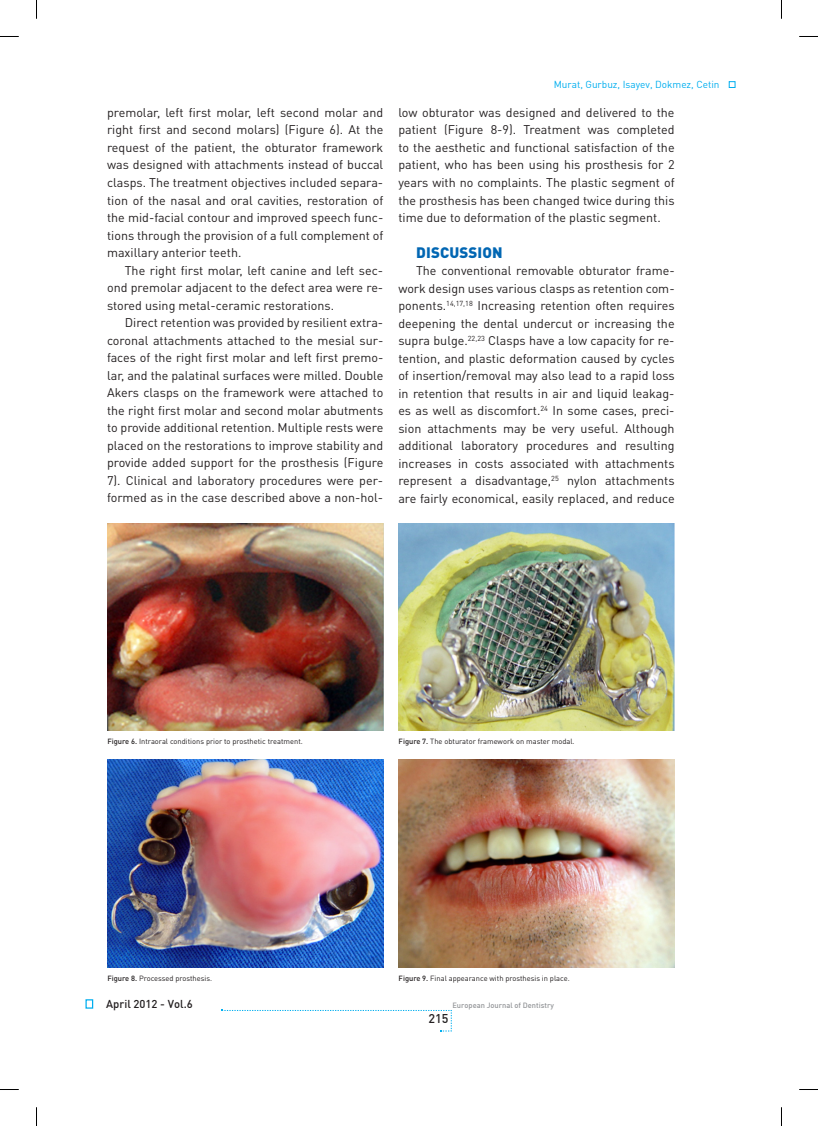
<style>
.page{position:relative;width:818px;height:1126px;background:#fff}
.page>*{position:absolute;margin:0;border:0;box-sizing:border-box;transform-origin:0 0}
.t1{font:900 15px "DIN Pro";color:#0166b3}
.t2{font:12.5px/17.5px "DIN Pro";color:#231f20;text-align:justify}
.t3{font:12.5px "Din B Medium";color:#231f20}
.t4{font:11.25px "Din B Medium";color:#231f20}
.t5{font:10px "Din B Regular";color:#00aeef}
.t6{font:7.5px "DIN Pro";color:#231f20}
.t7{font:7.5px "Din B Medium";color:#939598}
.s1{font-weight:500}
</style>
<div class="page">
<div style="left:85px;top:999px;width:8px;height:9px;border:1px solid #00aeef"></div>
<svg style="left:222px;top:1009px;width:230px;height:22px"></svg>
<img style="left:107px;top:523px;width:276px;height:207px">
<img style="left:398px;top:523px;width:276px;height:207px">
<img style="left:107px;top:759px;width:276px;height:208px">
<img style="left:398px;top:759px;width:276px;height:208px">
<div style="left:728px;top:81px;width:6px;height:7px;border:1px solid #00aeef"></div>
<svg style="left:0;top:36px;width:19px;height:1px"></svg>
<svg style="left:799px;top:36px;width:18px;height:1px"></svg>
<svg style="left:0;top:1089px;width:19px;height:1px"></svg>
<svg style="left:799px;top:1089px;width:18px;height:1px"></svg>
<svg style="left:36px;top:0;width:1px;height:19px"></svg>
<svg style="left:36px;top:1107px;width:1px;height:18px"></svg>
<p class="t2" style="left:107px;top:103px;width:277px">premolar, left first molar, left second molar and right first and second molars) (Figure 6). At the request of the patient, the obturator framework was designed with attachments instead of buccal clasps. The treatment objectives included separa&shy;tion of the nasal and oral cavities, restoration of the mid-facial contour and improved speech func&shy;tions through the provision of a full complement of maxillary anterior teeth.</p>
<p class="t2" style="left:107px;top:261px;width:277px;text-indent:18px">The right first molar, left canine and left sec&shy;ond premolar adjacent to the defect area were re&shy;stored using metal-ceramic restorations.</p>
<p class="t2" style="left:107px;top:313px;width:277px;text-indent:18px">Direct retention was provided by resilient extra&shy;coronal attachments attached to the mesial sur&shy;faces of the right first molar and left first premo&shy;lar, and the palatinal surfaces were milled. Double Akers clasps on the framework were attached to the right first molar and second molar abutments to provide additional retention. Multiple rests were placed on the restorations to improve stability and provide added support for the prosthesis (Figure 7). Clinical and laboratory procedures were per&shy;formed as in the case described above a non-hol-</p>
<p class="t5" style="left:553px;top:78px;width:167px">Murat, Gurbuz, Isayev, Dokmez, Cetin</p>
<p class="t2" style="left:398px;top:103px;width:277px">low obturator was designed and delivered to the patient (Figure 8-9). Treatment was completed to the aesthetic and functional satisfaction of the patient, who has been using his prosthesis for 2 years with no complaints. The plastic segment of the prosthesis has been changed twice during this time due to deformation of the plastic segment.</p>
<p class="t1" style="left:416px;top:242px;width:25px">DISCUSS</p>
<p class="t1" style="left:477px;top:242px;width:16px">ION</p>
<p class="t2" style="left:398px;top:261px;width:277px;text-indent:18px">The conventional removable obturator frame&shy;work design uses various clasps as retention com&shy;ponents.<sup>14,17,18</sup> Increasing retention often requires deepening the dental undercut or increasing the supra bulge.<sup>22,23</sup> Clasps have a low capacity for re&shy;tention, and plastic deformation caused by cycles of insertion/removal may also lead to a rapid loss in retention that results in air and liquid leakag&shy;es as well as discomfort.<sup>24</sup> In some cases, preci&shy;sion attachments may be very useful. Although additional laboratory procedures and resulting increases in costs associated with attachments represent a disadvantage,<sup>25</sup> nylon attachments are fairly economical, easily replaced, and reduce</p>
<p class="t6" style="left:107px;top:735px;width:197px"><span class="s1">Figure 6.</span> Intraoral conditions prior to prosthetic treatment.</p>
<p class="t6" style="left:398px;top:735px;width:177px"><span class="s1">Figure 7.</span> The obturator framework on master modal.</p>
<p class="t6" style="left:107px;top:973px;width:106px"><span class="s1">Figure 8.</span> Processed prosthesis.</p>
<p class="t6" style="left:398px;top:973px;width:172px"><span class="s1">Figure 9.</span> Final appearance with prosthesis in place.</p>
<p class="t4" style="left:106px;top:996px;width:88px">April 2012 - Vol.6</p>
<p class="t7" style="left:452px;top:1000px;width:103px">European Journal of Dentistry</p>
<p class="t3" style="left:428px;top:1010px;width:21px">215</p>
</div>
